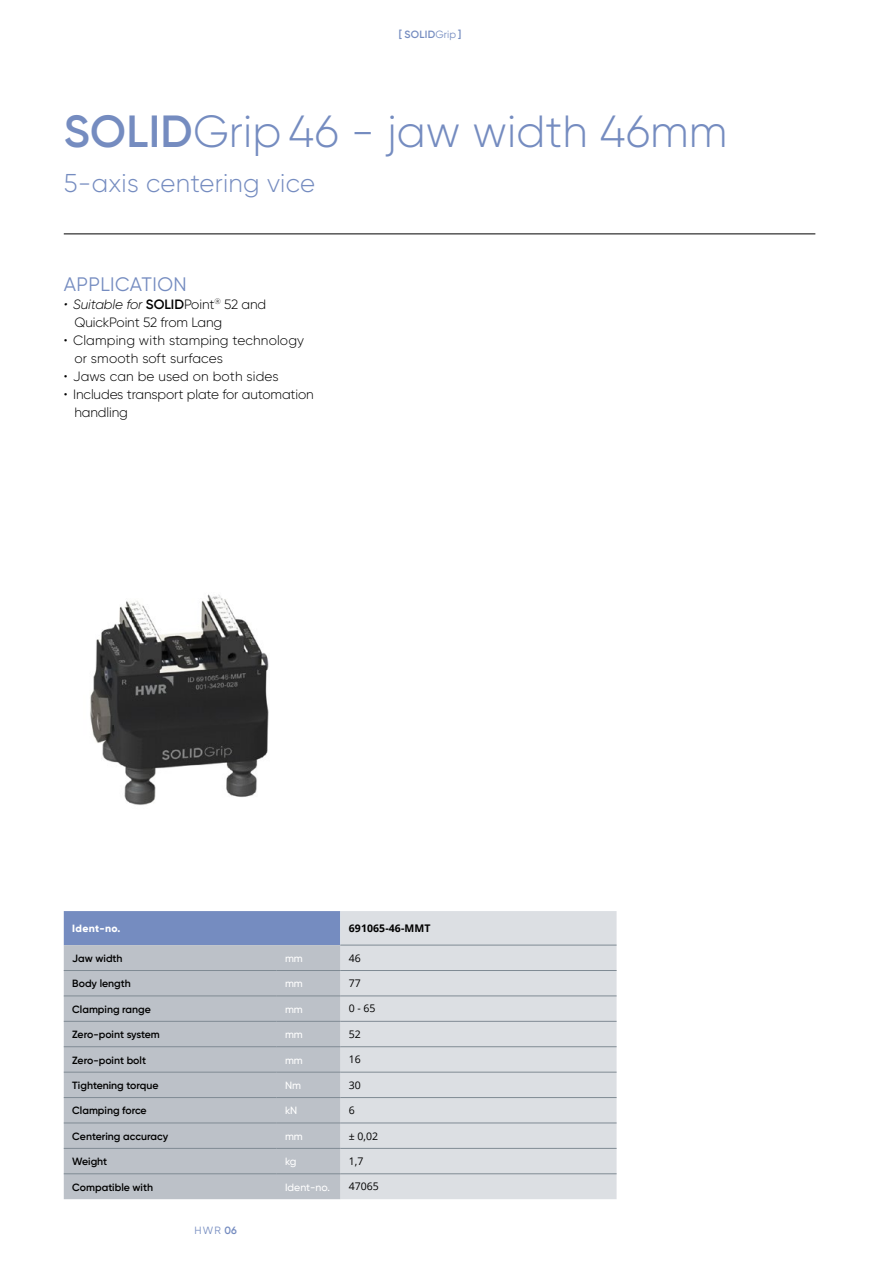
<style>
.page{position:relative;width:893px;height:1263px;background:#fff}
.page>*{position:absolute;margin:0;border:0;box-sizing:border-box;transform-origin:0 0}
.t1{font:300 45px "Gilroy";color:#758cc0}
.t2{font:300 25.8px "Gilroy";letter-spacing:.01em;color:#758cc0}
.t3{font:19.5px "Gilroy";letter-spacing:.02em;color:#758cc0}
.t4{font:300 13.5px/18px "Gilroy";letter-spacing:-.01em;color:#000}
.t5{font:300 13.5px/18px "Gilroy";letter-spacing:.01em;color:#000}
.t6{font:600 10.5px "Gilroy";color:#000}
.t7{font:10.5px "Open Sans";color:#000}
.t8{font:500 10.5px "Gilroy";color:#fff}
.t9{font:700 10.5px "Open Sans";letter-spacing:.01em;color:#000}
.t10{font:600 10.5px "Gilroy";letter-spacing:.02em;color:#758cc0}
.t11{font:800 10.5px "Gilroy";letter-spacing:.03em;color:#fff}
.t12{font:10.5px "Gilroy";color:#758cc0}
.s1{font-weight:400}
.s2{font-weight:600}
.s3{font-style:italic}
</style>
<div class="page">
<img style="left:90px;top:594px;width:179px;height:211px">
<hr style="left:64px;top:233px;width:751px;height:1px;background:#000">
<div style="left:64px;top:911px;width:276px;height:34px;background:#758cc0"></div>
<div style="left:340px;top:911px;width:277px;height:288px;background:#dcdfe3"></div>
<div style="left:64px;top:945px;width:276px;height:254px;background:#bcc1c8"></div>
<hr style="left:340px;top:945px;width:277px;height:1px;background:#808b94">
<hr style="left:64px;top:970px;width:212px;height:1px;background:#808b94">
<hr style="left:276px;top:970px;width:64px;height:1px;background:#808b94">
<hr style="left:340px;top:970px;width:277px;height:1px;background:#808b94">
<hr style="left:64px;top:995px;width:212px;height:1px;background:#808b94">
<hr style="left:276px;top:995px;width:64px;height:1px;background:#808b94">
<hr style="left:340px;top:995px;width:277px;height:1px;background:#808b94">
<hr style="left:64px;top:1021px;width:212px;height:1px;background:#808b94">
<hr style="left:276px;top:1021px;width:64px;height:1px;background:#808b94">
<hr style="left:340px;top:1021px;width:277px;height:1px;background:#808b94">
<hr style="left:64px;top:1046px;width:212px;height:1px;background:#808b94">
<hr style="left:276px;top:1046px;width:64px;height:1px;background:#808b94">
<hr style="left:340px;top:1046px;width:277px;height:1px;background:#808b94">
<hr style="left:64px;top:1072px;width:212px;height:1px;background:#808b94">
<hr style="left:276px;top:1072px;width:64px;height:1px;background:#808b94">
<hr style="left:340px;top:1072px;width:277px;height:1px;background:#808b94">
<hr style="left:64px;top:1097px;width:212px;height:1px;background:#808b94">
<hr style="left:276px;top:1097px;width:64px;height:1px;background:#808b94">
<hr style="left:340px;top:1097px;width:277px;height:1px;background:#808b94">
<hr style="left:64px;top:1122px;width:212px;height:1px;background:#808b94">
<hr style="left:276px;top:1122px;width:64px;height:1px;background:#808b94">
<hr style="left:340px;top:1122px;width:277px;height:1px;background:#808b94">
<hr style="left:64px;top:1148px;width:212px;height:1px;background:#808b94">
<hr style="left:276px;top:1148px;width:64px;height:1px;background:#808b94">
<hr style="left:340px;top:1148px;width:277px;height:1px;background:#808b94">
<hr style="left:340px;top:1173px;width:277px;height:1px;background:#808b94">
<hr style="left:64px;top:1173px;width:212px;height:1px;background:#808b94">
<hr style="left:276px;top:1173px;width:64px;height:1px;background:#808b94">
<p class="t10" style="left:399px;top:28px;width:64px">[ SOLID<span class="s1">Grip</span> ]</p>
<h1 class="t1" style="left:64px;top:103px;width:665px"><span class="s2">SOLID</span>Grip 46 - jaw width 46mm</h1>
<h2 class="t2" style="left:64px;top:167px;width:253px">5-axis centering vice</h2>
<h3 class="t3" style="left:64px;top:272px;width:124px">APPLICATION</h3>
<p class="t4" style="left:74px;top:295px;width:193px;text-indent:-11px"><span class="s3">• Suitable for</span> <span class="s2">SOLID</span>Point<sup>®</sup> 52 and<br>QuickPoint 52 from Lang</p>
<p class="t5" style="left:74px;top:331px;width:231px;text-indent:-11px">• Clamping with stamping technology or smooth soft surfaces</p>
<p class="t5" style="left:64px;top:367px;width:216px">• Jaws can be used on both sides</p>
<p class="t4" style="left:74px;top:385px;width:241px;text-indent:-11px">• Includes transport plate for automation handling</p>
<p class="t11" style="left:72px;top:922px;width:50px">Ident-no.</p>
<p class="t9" style="left:349px;top:921px;width:83px">691065-46-MMT</p>
<p class="t6" style="left:72px;top:952px;width:52px">Jaw width</p>
<p class="t8" style="left:285px;top:952px;width:19px">mm</p>
<p class="t7" style="left:349px;top:951px;width:14px">46</p>
<p class="t6" style="left:72px;top:977px;width:60px">Body length</p>
<p class="t8" style="left:285px;top:977px;width:19px">mm</p>
<p class="t7" style="left:349px;top:976px;width:14px">77</p>
<p class="t6" style="left:72px;top:1003px;width:80px">Clamping range</p>
<p class="t8" style="left:285px;top:1003px;width:19px">mm</p>
<p class="t7" style="left:349px;top:1001px;width:28px">0 - 65</p>
<p class="t6" style="left:72px;top:1028px;width:89px">Zero-point system</p>
<p class="t8" style="left:285px;top:1028px;width:19px">mm</p>
<p class="t7" style="left:349px;top:1027px;width:14px">52</p>
<p class="t6" style="left:72px;top:1053px;width:75px">Zero-point bolt</p>
<p class="t8" style="left:285px;top:1053px;width:19px">mm</p>
<p class="t7" style="left:349px;top:1052px;width:14px">16</p>
<p class="t6" style="left:72px;top:1079px;width:88px">Tightening torque</p>
<p class="t8" style="left:285px;top:1079px;width:18px">Nm</p>
<p class="t7" style="left:349px;top:1078px;width:14px">30</p>
<p class="t6" style="left:72px;top:1104px;width:76px">Clamping force</p>
<p class="t8" style="left:285px;top:1104px;width:14px">kN</p>
<p class="t7" style="left:349px;top:1103px;width:8px">6</p>
<p class="t6" style="left:72px;top:1130px;width:97px">Centering accuracy</p>
<p class="t8" style="left:285px;top:1130px;width:19px">mm</p>
<p class="t7" style="left:349px;top:1128px;width:31px">± 0,02</p>
<p class="t6" style="left:72px;top:1155px;width:37px">Weight</p>
<p class="t8" style="left:285px;top:1155px;width:13px">kg</p>
<p class="t7" style="left:349px;top:1154px;width:16px">1,7</p>
<p class="t6" style="left:72px;top:1180px;width:82px">Compatible with</p>
<p class="t8" style="left:285px;top:1180px;width:46px">Ident-no.</p>
<p class="t7" style="left:349px;top:1179px;width:32px">47065</p>
<p class="t12" style="left:194px;top:1224px;width:44px">HWR <span class="s2">06</span></p>
</div>
